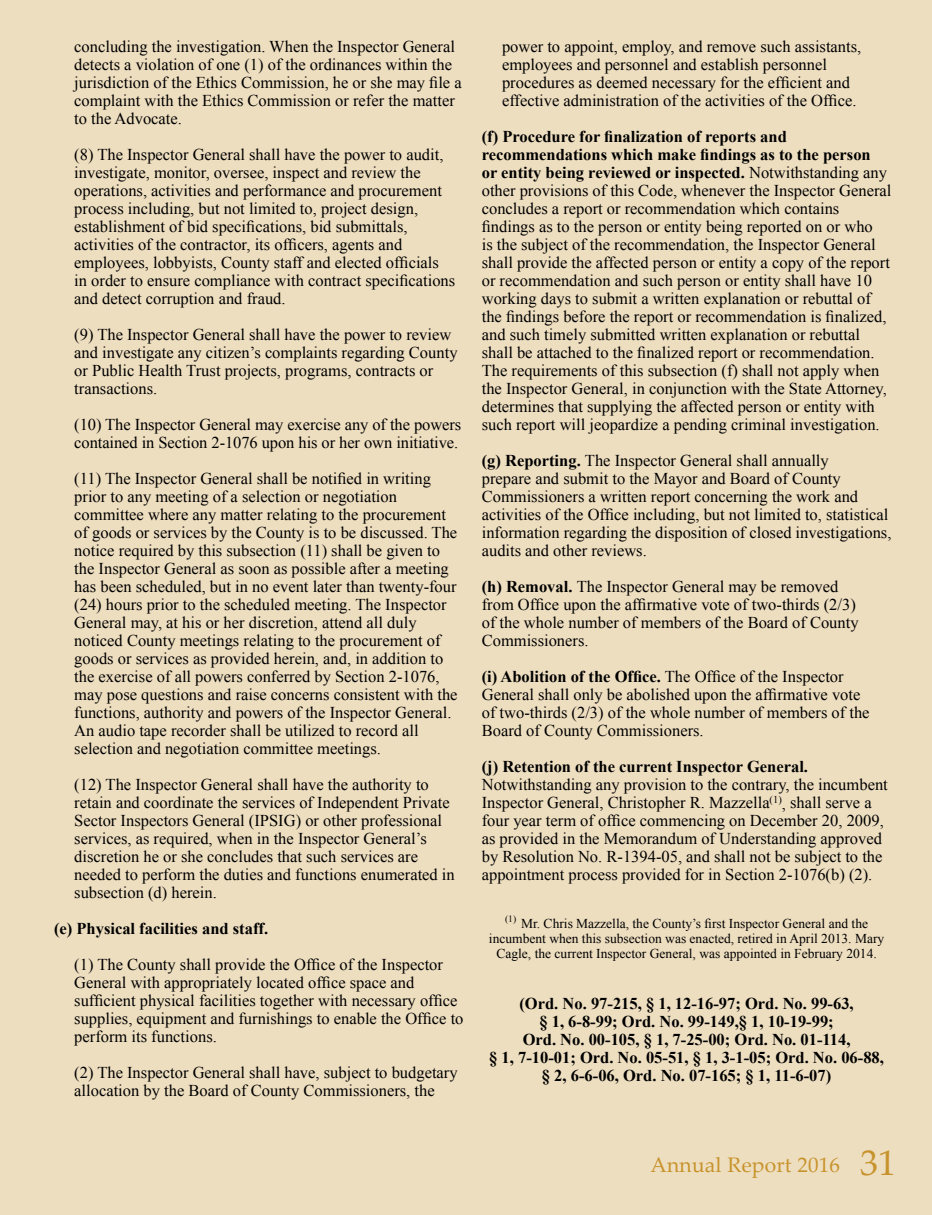
<style>
.page{position:relative;width:932px;height:1215px;background:#eedec0}
.page>*{position:absolute;margin:0;border:0;box-sizing:border-box;transform-origin:0 0}
.t1{font:21px "Palatino Linotype";letter-spacing:.01em;color:#c7932c}
.t2{font:16.5px/18px "Times New Roman";color:#000}
.t3{font:700 16.5px/18px "Times New Roman";color:#000;text-align:center}
.t4{font:13.5px/15px "Times New Roman";color:#000;text-align:center}
.s1{font-weight:700}
.s2{font-size:36px}
</style>
<div class="page">
<p class="t2" style="left:74px;top:37px;width:389px">concluding the investigation. When the Inspector General detects a violation of one (1) of the ordinances within the jurisdiction of the Ethics Commission, he or she may file a complaint with the Ethics Commission or refer the matter to the Advocate.</p>
<p class="t2" style="left:74px;top:145px;width:382px">(8) The Inspector General shall have the power to audit, investigate, monitor, oversee, inspect and review the operations, activities and performance and procurement process including, but not limited to, project design, establishment of bid specifications, bid submittals, activities of the contractor, its officers, agents and employees, lobbyists, County staff and elected officials in order to ensure compliance with contract specifications and detect corruption and fraud.</p>
<p class="t2" style="left:74px;top:325px;width:385px">(9) The Inspector General shall have the power to review and investigate any citizen’s complaints regarding County or Public Health Trust projects, programs, contracts or transactions.</p>
<p class="t2" style="left:74px;top:415px;width:388px">(10) The Inspector General may exercise any of the powers contained in Section 2-1076 upon his or her own initiative.</p>
<p class="t2" style="left:74px;top:469px;width:385px">(11) The Inspector General shall be notified in writing prior to any meeting of a selection or negotiation committee where any matter relating to the procurement of goods or services by the County is to be discussed. The notice required by this subsection (11) shall be given to the Inspector General as soon as possible after a meeting has been scheduled, but in no event later than twenty-four (24) hours prior to the scheduled meeting. The Inspector General may, at his or her discretion, attend all duly noticed County meetings relating to the procurement of goods or services as provided herein, and, in addition to the exercise of all powers conferred by Section 2-1076, may pose questions and raise concerns consistent with the functions, authority and powers of the Inspector General.<br>An audio tape recorder shall be utilized to record all selection and negotiation committee meetings.</p>
<p class="t2" style="left:74px;top:775px;width:382px">(12) The Inspector General shall have the authority to retain and coordinate the services of Independent Private Sector Inspectors General (IPSIG) or other professional services, as required, when in the Inspector General’s discretion he or she concludes that such services are needed to perform the duties and functions enumerated in subsection (d) herein.</p>
<p class="t3" style="left:54px;top:919px;width:216px">(e) Physical facilities and staff.</p>
<p class="t2" style="left:74px;top:955px;width:391px">(1) The County shall provide the Office of the Inspector General with appropriately located office space and sufficient physical facilities together with necessary office supplies, equipment and furnishings to enable the Office to perform its functions.</p>
<p class="t2" style="left:74px;top:1063px;width:385px">(2) The Inspector General shall have, subject to budgetary allocation by the Board of County Commissioners, the</p>
<p class="t2" style="left:502px;top:37px;width:361px">power to appoint, employ, and remove such assistants, employees and personnel and establish personnel procedures as deemed necessary for the efficient and effective administration of the activities of the Office.</p>
<p class="t2" style="left:482px;top:127px;width:411px"><span class="s1">(f) Procedure for finalization of reports and recommendations which make findings as to the person<br>or entity being reviewed or inspected.</span> Notwithstanding any other provisions of this Code, whenever the Inspector General concludes a report or recommendation which contains findings as to the person or entity being reported on or who<br>is the subject of the recommendation, the Inspector General shall provide the affected person or entity a copy of the report or recommendation and such person or entity shall have 10 working days to submit a written explanation or rebuttal of the findings before the report or recommendation is finalized, and such timely submitted written explanation or rebuttal shall be attached to the finalized report or recommendation.<br>The requirements of this subsection (f) shall not apply when the Inspector General, in conjunction with the State Attorney, determines that supplying the affected person or entity with such report will jeopardize a pending criminal investigation.</p>
<p class="t2" style="left:482px;top:451px;width:411px"><span class="s1">(g) Reporting.</span> The Inspector General shall annually<br>prepare and submit to the Mayor and Board of County Commissioners a written report concerning the work and activities of the Office including, but not limited to, statistical information regarding the disposition of closed investigations, audits and other reviews.</p>
<p class="t2" style="left:482px;top:577px;width:378px"><span class="s1">(h) Removal.</span> The Inspector General may be removed from Office upon the affirmative vote of two-thirds (2/3) of the whole number of members of the Board of County Commissioners.</p>
<p class="t2" style="left:482px;top:667px;width:389px"><span class="s1">(i) Abolition of the Office.</span> The Office of the Inspector General shall only be abolished upon the affirmative vote of two-thirds (2/3) of the whole number of members of the Board of County Commissioners.</p>
<p class="t3" style="left:482px;top:757px;width:328px">(j) Retention of the current Inspector General.</p>
<p class="t2" style="left:481px;top:775px;width:407px">Notwithstanding any provision to the contrary, the incumbent Inspector General, Christopher R. Mazzella<sup>(1)</sup>, shall serve a four year term of office commencing on December 20, 2009, as provided in the Memorandum of Understanding approved by Resolution No. R-1394-05, and shall not be subject to the appointment process provided for in Section 2-1076(b) (2).</p>
<p class="t4" style="left:489px;top:916px;width:397px"><sup>(1)</sup> Mr. Chris Mazzella, the County’s first Inspector General and the incumbent when this subsection was enacted, retired in April 2013. Mary<br>Cagle, the current Inspector General, was appointed in February 2014.</p>
<p class="t3" style="left:489px;top:994px;width:396px">(Ord. No. 97-215, § 1, 12-16-97; Ord. No. 99-63,<br>§ 1, 6-8-99; Ord. No. 99-149,§ 1, 10-19-99;<br>Ord. No. 00-105, § 1, 7-25-00; Ord. No. 01-114,<br>§ 1, 7-10-01; Ord. No. 05-51, § 1, 3-1-05; Ord. No. 06-88, § 2, 6-6-06, Ord. No. 07-165; § 1, 11-6-07)</p>
<p class="t1" style="left:650px;top:1150px;width:247px">Annual Report 2016 <span class="s2">31</span></p>
</div>
